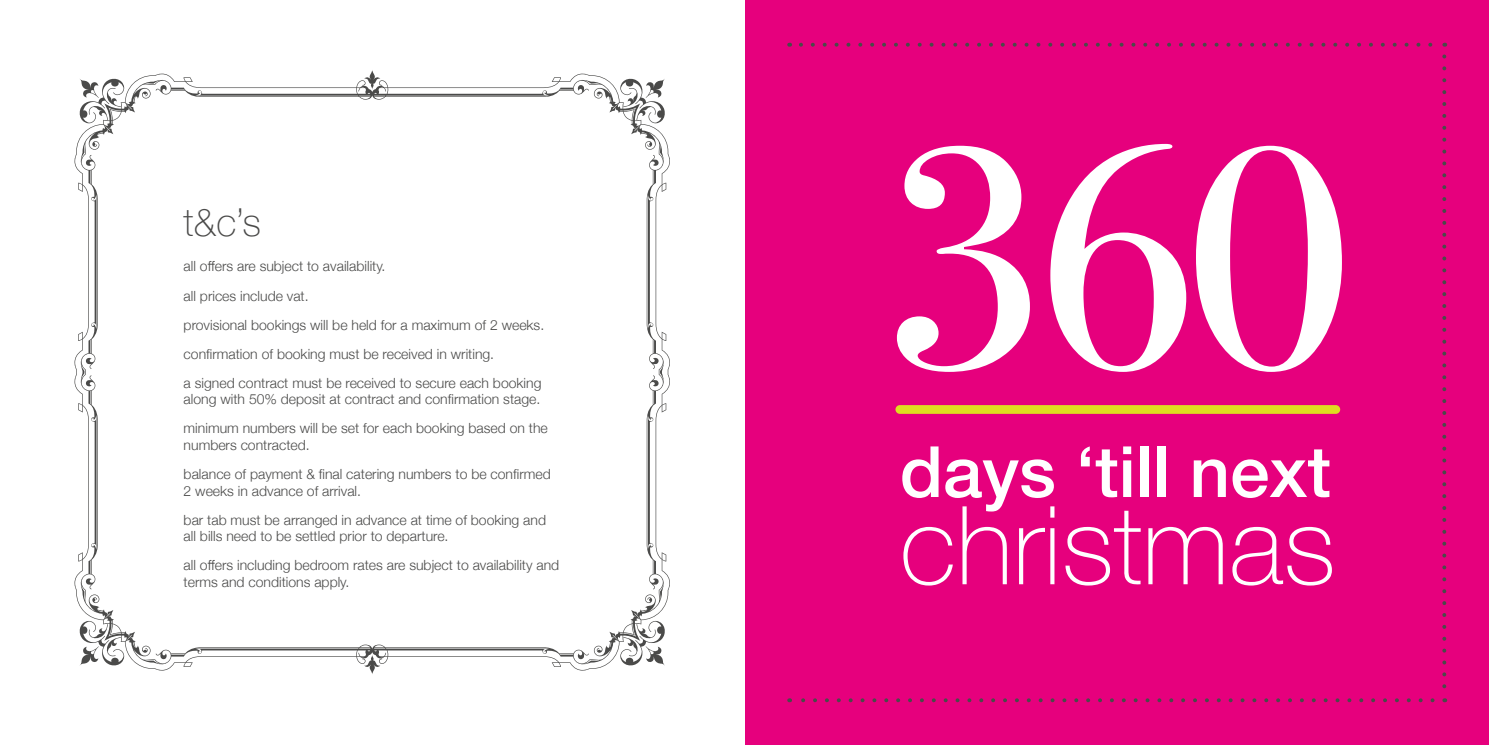
<style>
.page{position:relative;width:1489px;height:745px;background:#fff}
.page>*{position:absolute;margin:0;border:0;box-sizing:border-box;transform-origin:0 0}
.t1{font:315px "Bodoni Svty Two ITCTT";color:#fff}
.t2{font:100 108.85px "Helvetica Neue";color:#fff}
.t3{font:500 70.7px "Helvetica Neue";color:#fff}
.t4{font:100 38.5px "Helvetica Neue";color:#4a4a49}
.t5{font:300 14px/29.1px "Helvetica Neue";color:#4a4a49}
</style>
<div class="page">
<div style="left:744px;top:0;width:744px;height:744px;background:#e6007d"></div>
<div style="left:895px;top:405px;width:444px;height:8px;background:#dedd21;border-radius:4px"></div>
<svg style="left:74px;top:70px;width:596px;height:604px"></svg>
<svg style="left:800px;top:43px;width:633px;height:4px"></svg>
<svg style="left:1442px;top:56px;width:4px;height:645px"></svg>
<svg style="left:789px;top:698px;width:643px;height:3px"></svg>
<h3 class="t4" style="left:184px;top:193px;width:79px">t&amp;c’s</h3>
<p class="t5" style="left:184px;top:251px;width:362px">all offers are subject to availability.<br>all prices include vat.<br>provisional bookings will be held for a maximum of 2 weeks. confirmation of booking must be received in writing.<br>a signed contract must be received to secure each booking</p>
<p class="t5" style="left:184px;top:383px;width:366px">along with 50% deposit at contract and confirmation stage. minimum numbers will be set for each booking based on the</p>
<p class="t5" style="left:184px;top:429px;width:368px">numbers contracted.<br>balance of payment &amp; final catering numbers to be confirmed</p>
<p class="t5" style="left:184px;top:475px;width:364px">2 weeks in advance of arrival.<br>bar tab must be arranged in advance at time of booking and</p>
<p class="t5" style="left:184px;top:520px;width:377px">all bills need to be settled prior to departure.<br>all offers including bedroom rates are subject to availability and</p>
<p class="t5" style="left:184px;top:566px;width:167px">terms and conditions apply.</p>
<h1 class="t1" style="left:880px;top:3px;width:474px">360</h1>
<h3 class="t3" style="left:899px;top:414px;width:432px">days ‘till next</h3>
<h2 class="t2" style="left:899px;top:462px;width:437px">christmas</h2>
</div>
